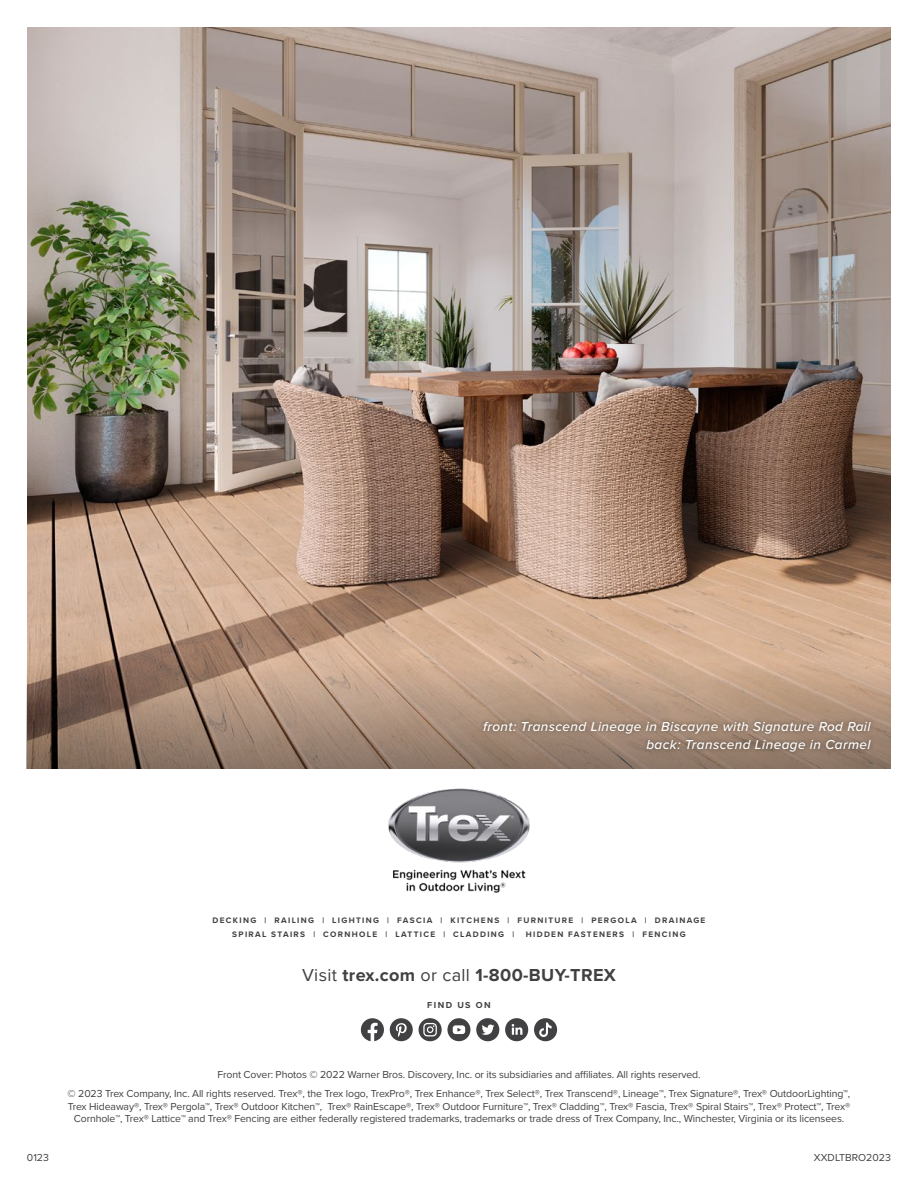
<style>
.page{position:relative;width:918px;height:1188px;background:#fff}
.page>*{position:absolute;margin:0;border:0;box-sizing:border-box;transform-origin:0 0}
.t1{font:700 18px "Proxima Nova";letter-spacing:.02em;color:#414042}
.t2{font:italic 500 13.5px/18px "Proxima Nova";letter-spacing:.03em;color:#fff;text-align:right}
.t3{font:10.5px/12.6px "Proxima Nova";letter-spacing:-.01em;color:#414042;text-align:center}
.t4{font:700 9px "Proxima Nova";letter-spacing:.16em;color:#414042}
.t5{font:700 8.25px/13.5px "Proxima Nova";letter-spacing:.16em;color:#414042}
.s1{font-weight:400}
</style>
<div class="page">
<img style="left:27px;top:27px;width:864px;height:595px">
<svg style="left:27px;top:622px;width:864px;height:147px;background:#ac8f7a"></svg>
<img style="left:388px;top:788px;width:142px;height:105px">
<div style="left:479px;top:716px;width:397px;height:40px;background:#000;opacity:.5"></div>
<svg style="left:505px;top:1018px;width:23px;height:23px"></svg>
<svg style="left:476px;top:1018px;width:23px;height:23px"></svg>
<svg style="left:361px;top:1018px;width:23px;height:23px"></svg>
<svg style="left:534px;top:1018px;width:23px;height:23px"></svg>
<svg style="left:390px;top:1018px;width:23px;height:23px"></svg>
<svg style="left:419px;top:1018px;width:51px;height:23px"></svg>
<p class="t2" style="left:483px;top:717px;width:389px">front: Transcend Lineage in Biscayne with Signature Rod Rail back: Transcend Lineage in Carmel</p>
<p class="t5" style="left:232px;top:914px;width:475px;text-indent:-20px">DECKING | RAILING | LIGHTING | FASCIA | KITCHENS | FURNITURE | PERGOLA | DRAINAGE<br>SPIRAL STAIRS | CORNHOLE | LATTICE | CLADDING |</p>
<p class="t5" style="left:526px;top:927px;width:161px">HIDDEN FASTENERS | FENCING</p>
<h1 class="t1" style="left:302px;top:962px;width:315px"><span class="s1">Visit</span> trex.com <span class="s1">or call</span> 1-800-BUY-TREX</h1>
<p class="t4" style="left:427px;top:998px;width:65px">FIND US ON</p>
<p class="t3" style="left:217px;top:1068px;width:485px">Front Cover: Photos © 2022 Warner Bros. Discovery, Inc. or its subsidiaries and affiliates. All rights reserved.</p>
<p class="t3" style="left:68px;top:1087px;width:784px">© 2023 Trex Company, Inc. All rights reserved. Trex®, the Trex logo, TrexPro®, Trex Enhance®, Trex Select®, Trex Transcend®, Lineage™, Trex Signature®, Trex® OutdoorLighting™,<br>Trex Hideaway®, Trex® Pergola™, Trex® Outdoor Kitchen™, Trex® RainEscape®, Trex® Outdoor Furniture™, Trex® Cladding™, Trex® Fascia, Trex® Spiral Stairs™, Trex® Protect™, Trex®<br>Cornhole™, Trex® Lattice™ and Trex® Fencing are either federally registered trademarks, trademarks or trade dress of Trex Company, Inc., Winchester, Virginia or its licensees.</p>
<p class="t3" style="left:27px;top:1150px;width:24px">0123</p>
<p class="t3" style="left:814px;top:1150px;width:78px">XXDLTBRO2023</p>
</div>
